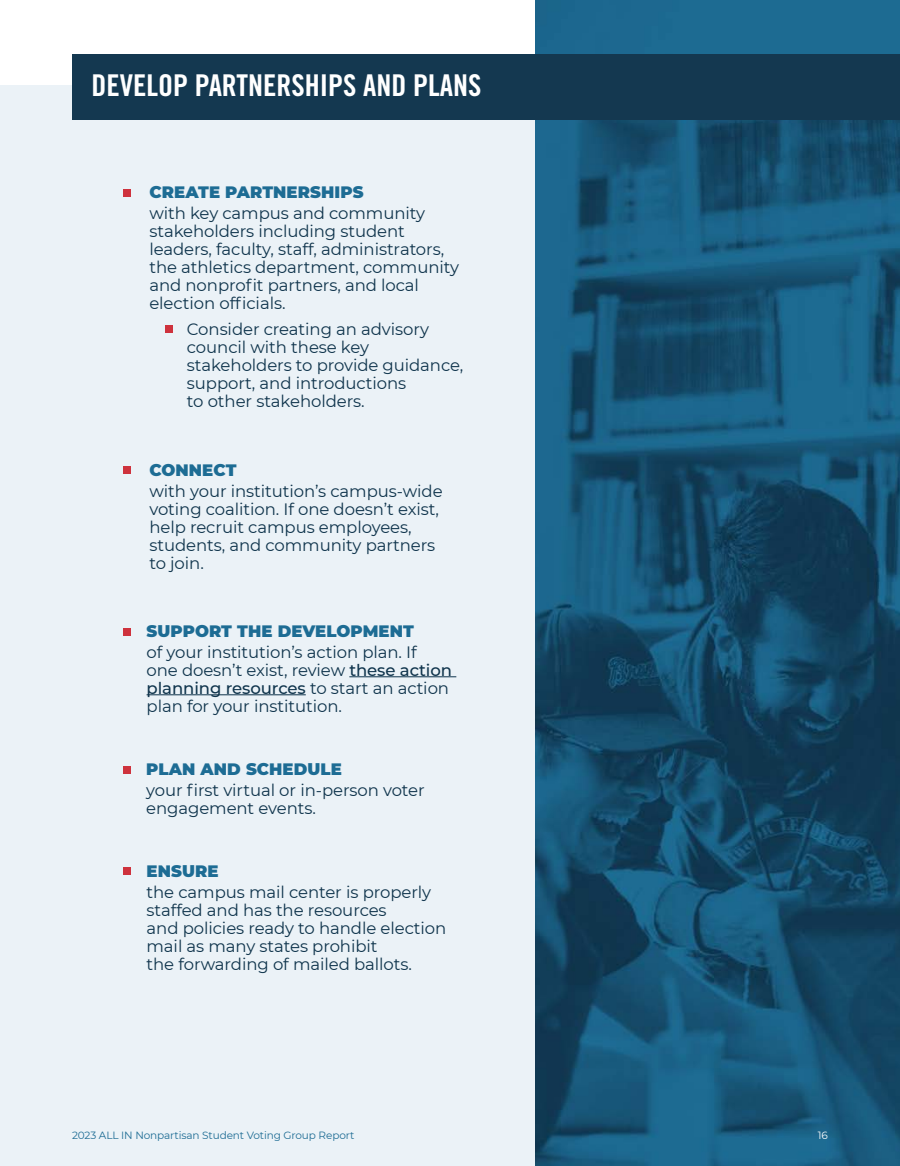
<style>
.page{position:relative;width:900px;height:1166px;background:#fff}
.page>*{position:absolute;margin:0;border:0;box-sizing:border-box;transform-origin:0 0}
.t1{font:30px "Trade Gothic LT Pro Bd Cn 20";color:#fff}
.t2{font:16.5px/18px "Montserrat";letter-spacing:-.005em;color:#0f344c}
.t3{font:900 16.5px "Montserrat";letter-spacing:.005em;color:#1d6c94}
.t4{font:10.5px "Montserrat";letter-spacing:-.01em;color:#1d6c94}
.t5{font:10.5px "Montserrat";color:#fff}
.s1{font-weight:500}
</style>
<div class="page">
<div style="left:0;top:85px;width:900px;height:1081px;background:#ebf2f7"></div>
<img style="left:536px;top:0;width:364px;height:1166px">
<div style="left:72px;top:54px;width:828px;height:65px;background:#143850"></div>
<hr style="left:349px;top:676px;width:107px;height:1px;background:#0f344c">
<hr style="left:147px;top:694px;width:159px;height:1px;background:#0f344c">
<div style="left:124px;top:189px;width:7px;height:8px;background:#ce323d"></div>
<div style="left:124px;top:466px;width:7px;height:8px;background:#ce323d"></div>
<div style="left:124px;top:628px;width:7px;height:7px;background:#ce323d"></div>
<div style="left:124px;top:766px;width:7px;height:8px;background:#ce323d"></div>
<div style="left:124px;top:867px;width:7px;height:8px;background:#ce323d"></div>
<div style="left:166px;top:325px;width:7px;height:7px;background:#ce323d"></div>
<p class="t1" style="left:92px;top:67px;width:391px">DEVELOP PARTNERSHIPS AND PLANS</p>
<p class="t3" style="left:149px;top:180px;width:216px">CREATE PARTNERSHIPS</p>
<p class="t2" style="left:149px;top:204px;width:311px">with key campus and community stakeholders including student leaders, faculty, staff, administrators, the athletics department, community and nonprofit partners, and local election officials.</p>
<p class="t2" style="left:187px;top:319px;width:278px">Consider creating an advisory council with these key stakeholders to provide guidance, support, and introductions<br>to other stakeholders.</p>
<p class="t3" style="left:149px;top:457px;width:89px">CONNECT</p>
<p class="t2" style="left:149px;top:481px;width:295px">with your institution’s campus-wide voting coalition. If one doesn’t exist, help recruit campus employees, students, and community partners to join.</p>
<p class="t3" style="left:147px;top:618px;width:269px">SUPPORT THE DEVELOPMENT</p>
<p class="t2" style="left:147px;top:642px;width:307px">of your institution’s action plan. If one doesn’t exist, review <span class="s1">these action planning resources</span> to start an action plan for your institution.</p>
<p class="t3" style="left:146px;top:757px;width:197px">PLAN AND SCHEDULE</p>
<p class="t2" style="left:146px;top:780px;width:280px">your first virtual or in-person voter engagement events.</p>
<p class="t3" style="left:147px;top:859px;width:73px">ENSURE</p>
<p class="t2" style="left:147px;top:882px;width:301px">the campus mail center is properly staffed and has the resources<br>and policies ready to handle election mail as many states prohibit<br>the forwarding of mailed ballots.</p>
<p class="t4" style="left:72px;top:1128px;width:284px">2023 ALL IN Nonpartisan Student Voting Group Report</p>
<p class="t5" style="left:818px;top:1128px;width:12px">16</p>
</div>
